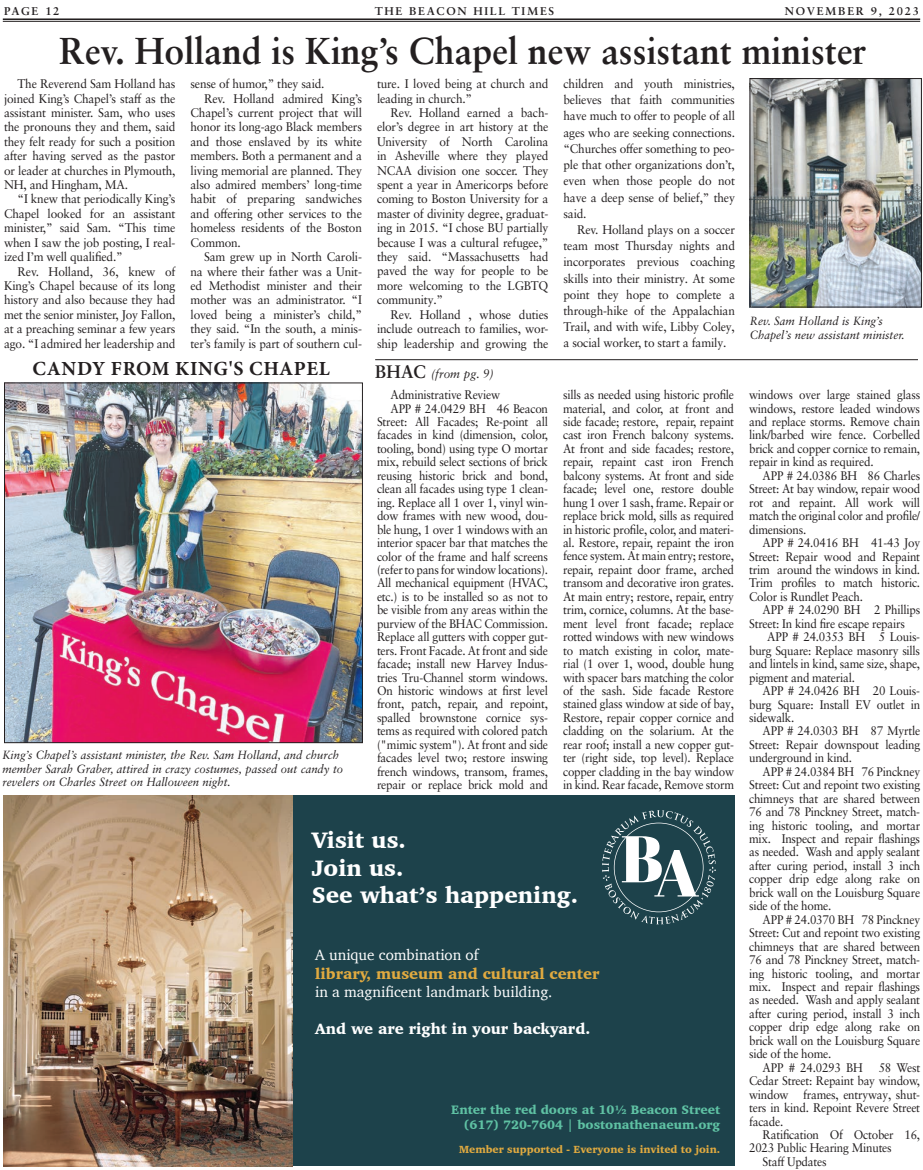
<style>
.page{position:relative;width:923px;height:1170px;background:#fff}
.page>*{position:absolute;margin:0;border:0;box-sizing:border-box;transform-origin:0 0}
.Headline{font:700 37.5px "Sabon LT Pro";color:#231f20;scale:.95 1}
.t1{font:900 22.88px/27.5px "Charter";color:#fff}
.Photo_Overline{font:700 20px "Minion Pro";letter-spacing:.035em;color:#231f20}
.t2{font:15.25px/18.4px "Charter";color:#fff}
.t3{font:900 15.25px "Charter";color:#fff}
.t4{font:900 12.62px/15.1px "Charter";color:#5fc2a4;text-align:right}
.Body_Text{font:12.5px/13.5px "Sabon LT Pro";letter-spacing:-.02em;color:#231f20;text-align:justify;scale:.93 1}
.Body_Text-2{font:12.5px/14.4px "Sabon LT Pro";letter-spacing:-.02em;color:#231f20;text-align:justify;scale:.95 1}
.t5{font:italic 12.5px "Sabon LT Pro";color:#231f20;scale:.95 1}
.t6{font:italic 11.88px/13.8px "Sabon LT Pro";color:#231f20;scale:.95 1}
.t7{font:700 11.25px "Sabon LT Pro";letter-spacing:.15em;color:#231f20}
.t8{font:900 10.62px "Charter";color:#e0aa40}
.s1{font-weight:700;font-style:normal;font-size:18.12px}
.s2{font-weight:900;color:#e0aa40}
</style>
<div class="page">
<hr style="left:3px;top:18px;width:917px;height:4px;background:#d4d3d3">
<hr style="left:3px;top:18px;width:917px;height:2px;background:#231f20">
<hr style="left:3px;top:21px;width:917px;height:1px;background:#231f20">
<hr style="left:375px;top:359px;width:543px;height:1px;background:#231f20">
<div style="left:4px;top:795px;width:730px;height:371px;background:#1d424b"></div>
<img style="left:4px;top:795px;width:289px;height:371px">
<svg style="left:602px;top:810px;width:114px;height:114px"></svg>
<img style="left:6px;top:384px;width:355px;height:357px">
<div style="left:4px;top:382px;width:359px;height:361px;border:1px solid #231f20"></div>
<img style="left:751px;top:80px;width:168px;height:225px">
<div style="left:749px;top:78px;width:172px;height:229px;border:1px solid #231f20"></div>
<p class="t7" style="left:4px;top:4px;width:57px">PAGE 12</p>
<p class="t7" style="left:375px;top:4px;width:181px">THE BEACON HILL TIMES</p>
<p class="t7" style="left:784px;top:4px;width:136px">November 9, 2023</p>
<p class="Headline" style="left:59px;top:27px;width:851px">Rev. Holland is King’s Chapel new assistant minister</p>
<p class="Body_Text-2" style="left:4px;top:76px;width:182px;text-indent:14px">The Reverend Sam Holland has joined King’s Chapel’s staff as the assistant minister. Sam, who uses the pronouns they and them, said they felt ready for such a position after having served as the pastor or leader at churches in Plymouth, NH, and Hingham, MA.</p>
<p class="Body_Text-2" style="left:4px;top:192px;width:182px;text-indent:14px">“I knew that periodically King’s Chapel looked for an assistant minister,” said Sam. “This time when I saw the job posting, I real&shy;ized I’m well qualified.”</p>
<p class="Body_Text-2" style="left:4px;top:264px;width:182px;text-indent:14px">Rev. Holland, 36, knew of King’s Chapel because of its long history and also because they had met the senior minister, Joy Fallon, at a preaching seminar a few years ago. “I admired her leadership and</p>
<p class="Body_Text-2" style="left:190px;top:76px;width:142px">sense of humor,” they said.</p>
<p class="Body_Text-2" style="left:190px;top:91px;width:182px;text-indent:14px">Rev. Holland admired King’s Chapel’s current project that will honor its long-ago Black members and those enslaved by its white members. Both a permanent and a living memorial are planned. They also admired members’ long-time habit of preparing sandwiches and offering other services to the homeless residents of the Boston Common.</p>
<p class="Body_Text-2" style="left:190px;top:249px;width:182px;text-indent:14px">Sam grew up in North Caroli&shy;na where their father was a Unit&shy;ed Methodist minister and their mother was an administrator. “I loved being a minister’s child,” they said. “In the south, a minis&shy;ter’s family is part of southern cul-</p>
<p class="Photo_Overline" style="left:32px;top:354px;width:299px">CANDY FROM KING'S CHAPEL</p>
<p class="Body_Text-2" style="left:377px;top:76px;width:182px">ture. I loved being at church and leading in church.”</p>
<p class="Body_Text-2" style="left:377px;top:105px;width:182px;text-indent:14px">Rev. Holland earned a bach&shy;elor’s degree in art history at the University of North Carolina in Asheville where they played NCAA division one soccer. They spent a year in Americorps before coming to Boston University for a master of divinity degree, graduat&shy;ing in 2015. “I chose BU partially because I was a cultural refugee,” they said. “Massachusetts had paved the way for people to be more welcoming to the LGBTQ community.”</p>
<p class="Body_Text-2" style="left:377px;top:307px;width:182px;text-indent:14px">Rev. Holland , whose duties include outreach to families, wor&shy;ship leadership and growing the</p>
<p class="t5" style="left:375px;top:366px;width:126px"><span class="s1">BHAC</span> (from pg. 9)</p>
<p class="Body_Text-2" style="left:563px;top:75px;width:182px;line-height:16.2px">children and youth ministries, believes that faith communities have much to offer to people of all ages who are seeking connections. “Churches offer something to peo&shy;ple that other organizations don’t, even when those people do not have a deep sense of belief,” they said.</p>
<p class="Body_Text-2" style="left:563px;top:221px;width:182px;line-height:16.2px;text-indent:14px">Rev. Holland plays on a soccer team most Thursday nights and incorporates previous coaching skills into their ministry. At some point they hope to complete a through-hike of the Appalachian Trail, and with wife, Libby Coley, a social worker, to start a family.</p>
<p class="t6" style="left:750px;top:314px;width:164px">Rev. Sam Holland is King’s<br>Chapel’s new assistant minister.</p>
<p class="Body_Text" style="left:563px;top:388px;width:185px">sills as needed using historic profile material, and color, at front and side facade; restore, repair, repaint cast iron French balcony systems.<br>At front and side facades; restore, repair, repaint cast iron French balcony systems. At front and side facade; level one, restore double hung 1 over 1 sash, frame. Repair or replace brick mold, sills as required in historic profile, color, and materi&shy;al. Restore, repair, repaint the iron fence system. At main entry; restore, repair, repaint door frame, arched transom and decorative iron grates.<br>At main entry; restore, repair, entry trim, cornice, columns. At the base&shy;ment level front facade; replace rotted windows with new windows to match existing in color, mate&shy;rial (1 over 1, wood, double hung with spacer bars matching the color of the sash. Side facade Restore stained glass window at side of bay, Restore, repair copper cornice and cladding on the solarium. At the rear roof; install a new copper gut&shy;ter (right side, top level). Replace copper cladding in the bay window in kind. Rear facade, Remove storm</p>
<p class="Body_Text" style="left:749px;top:388px;width:185px">windows over large stained glass windows, restore leaded windows and replace storms. Remove chain link/barbed wire fence. Corbelled brick and copper cornice to remain, repair in kind as required.</p>
<p class="Body_Text" style="left:390px;top:388px;width:119px">Administrative Review</p>
<p class="Body_Text" style="left:377px;top:401px;width:185px;text-indent:13px">APP # 24.0429 BH 46 Beacon Street: All Facades; Re-point all facades in kind (dimension, color, tooling, bond) using type O mortar mix, rebuild select sections of brick reusing historic brick and bond, clean all facades using type 1 clean&shy;ing. Replace all 1 over 1, vinyl win&shy;dow frames with new wood, dou&shy;ble hung, 1 over 1 windows with an interior spacer bar that matches the color of the frame and half screens (refer to pans for window locations).<br>All mechanical equipment (HVAC, etc.) is to be installed so as not to be visible from any areas within the purview of the BHAC Commission.<br>Replace all gutters with copper gut&shy;ters. Front Facade. At front and side facade; install new Harvey Indus&shy;tries Tru-Channel storm windows.<br>On historic windows at first level front, patch, repair, and repoint, spalled brownstone cornice sys&shy;tems as required with colored patch ("mimic system"). At front and side facades level two; restore inswing french windows, transom, frames, repair or replace brick mold and</p>
<p class="Body_Text" style="left:749px;top:468px;width:185px;text-indent:13px">APP # 24.0386 BH 86 Charles Street: At bay window, repair wood rot and repaint. All work will match the original color and profile/ dimensions.</p>
<p class="Body_Text" style="left:749px;top:536px;width:185px;text-indent:13px">APP # 24.0416 BH 41-43 Joy Street: Repair wood and Repaint trim around the windows in kind.<br>Trim profiles to match historic.<br>Color is Rundlet Peach.</p>
<p class="Body_Text" style="left:749px;top:603px;width:185px;text-indent:13px">APP # 24.0290 BH 2 Phillips<br>Street: In kind fire escape repairs</p>
<p class="Body_Text" style="left:749px;top:630px;width:185px;text-indent:18px">APP # 24.0353 BH 5 Louis&shy;burg Square: Replace masonry sills and lintels in kind, same size, shape, pigment and material.</p>
<p class="Body_Text" style="left:749px;top:684px;width:185px;text-indent:13px">APP # 24.0426 BH 20 Louis&shy;burg Square: Install EV outlet in sidewalk.</p>
<p class="Body_Text" style="left:749px;top:724px;width:185px;text-indent:13px">APP # 24.0303 BH 87 Myrtle Street: Repair downspout leading underground in kind.</p>
<p class="Body_Text" style="left:749px;top:764px;width:185px;text-indent:13px">APP # 24.0384 BH 76 Pinckney Street: Cut and repoint two existing chimneys that are shared between 76 and 78 Pinckney Street, match&shy;ing historic tooling, and mortar mix. Inspect and repair flashings as needed. Wash and apply sealant after curing period, install 3 inch copper drip edge along rake on brick wall on the Louisburg Square side of the home.</p>
<p class="Body_Text" style="left:749px;top:912px;width:185px;text-indent:13px">APP # 24.0370 BH 78 Pinckney Street: Cut and repoint two existing chimneys that are shared between 76 and 78 Pinckney Street, match&shy;ing historic tooling, and mortar mix. Inspect and repair flashings as needed. Wash and apply sealant after curing period, install 3 inch copper drip edge along rake on brick wall on the Louisburg Square side of the home.</p>
<p class="Body_Text" style="left:762px;top:1060px;width:109px">APP # 24.0293 BH</p>
<p class="t6" style="left:2px;top:747px;width:360px">King’s Chapel’s assistant minister, the Rev. Sam Holland, and church member Sarah Graber, attired in crazy costumes, passed out candy to revelers on Charles Street on Halloween night.</p>
<p class="t1" style="left:312px;top:826px;width:267px">Visit us.<br>Join us.<br>See what’s happening.</p>
<p class="t2" style="left:315px;top:946px;width:286px">A unique combination of<br><span class="s2">library, museum and cultural center </span>in a magnificent landmark building.</p>
<p class="t3" style="left:315px;top:1019px;width:276px">And we are right in your backyard.</p>
<p class="Body_Text" style="left:749px;top:1060px;width:185px;text-indent:129px">58 West Cedar Street: Repaint bay window, window frames, entryway, shut&shy;ters in kind. Repoint Revere Street facade.</p>
<p class="Body_Text" style="left:749px;top:1128px;width:185px;text-indent:13px">Ratification Of October 16,<br>2023 Public Hearing Minutes</p>
<p class="Body_Text" style="left:762px;top:1154px;width:70px">Staff Updates</p>
<p class="t4" style="left:451px;top:1102px;width:270px">Enter the red doors at 10½ Beacon Street (617) 720-7604 | bostonathenaeum.org</p>
<p class="t8" style="left:459px;top:1143px;width:262px">Member supported - Everyone is invited to join.</p>
</div>
